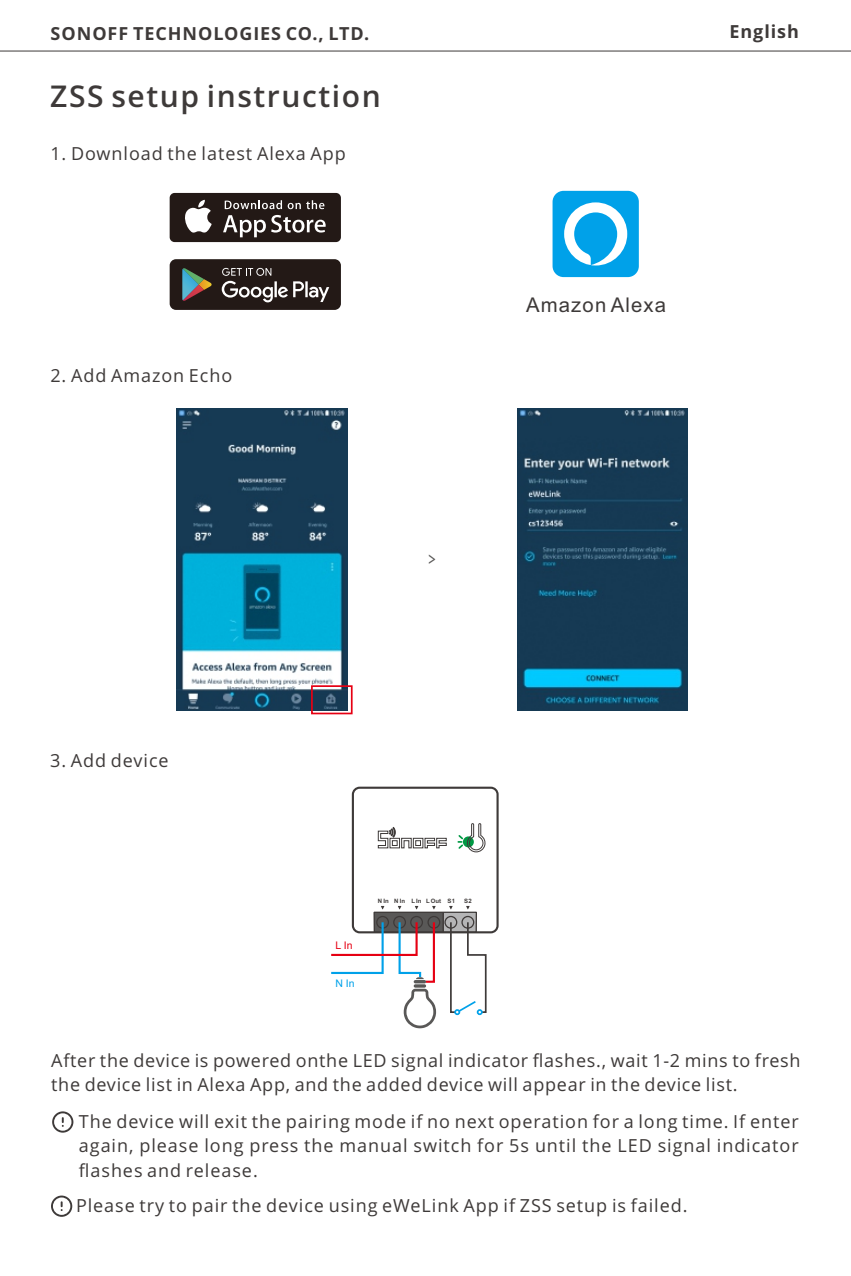
<style>
.page{position:relative;width:851px;height:1276px;background:#fff}
.page>*{position:absolute;margin:0;border:0;box-sizing:border-box;transform-origin:0 0}
.t1{font:600 30px "Open Sans";letter-spacing:.05em;color:#3e3a39}
.t2{font:20.4px "Arial";letter-spacing:.055em;color:#3e3a39}
.t3{font:18px/24.6px "Open Sans";letter-spacing:.05em;color:#3e3a39}
.t4{font:700 18px "Open Sans";letter-spacing:.05em;color:#3e3a39}
.t5{font:18px "Microsoft Ya Hei";color:#595857;scale:.74 1}
.t6{font:10.5px "Arial";color:#e60013}
.t7{font:10.5px "Arial";color:#00a1e9}
.t8{font:700 8.4px "Utsaah";color:#3e3a39}
</style>
<div class="page">
<div style="left:170px;top:193px;width:171px;height:49px;background:#231916;border-radius:5px"></div>
<svg style="left:185px;top:200px;width:27px;height:33px"></svg>
<svg style="left:223px;top:215px;width:102px;height:22px"></svg>
<svg style="left:225px;top:200px;width:99px;height:9px"></svg>
<div style="left:170px;top:259px;width:171px;height:51px;background:#231916;border-radius:6px"></div>
<svg style="left:222px;top:268px;width:107px;height:34px"></svg>
<svg style="left:182px;top:268px;width:30px;height:33px"></svg>
<div style="left:552px;top:191px;width:86px;height:86px;background:#00a1e9;border-radius:11px"></div>
<svg style="left:564px;top:202px;width:63px;height:63px"></svg>
<img style="left:177px;top:408px;width:170px;height:302px">
<img style="left:517px;top:408px;width:170px;height:302px">
<div style="left:311px;top:685px;width:41px;height:29px;border:2px solid #e60013"></div>
<svg style="left:51px;top:1195px;width:21px;height:21px"></svg>
<div style="left:443px;top:912px;width:33px;height:20px;background:#b5b5b6"></div>
<div style="left:374px;top:912px;width:69px;height:20px;background:#595857"></div>
<div style="left:373px;top:911px;width:104px;height:22px;border:1px solid #3e3a39"></div>
<svg style="left:457px;top:823px;width:28px;height:29px"></svg>
<div style="left:352px;top:786px;width:146px;height:147px;border:2px solid #3e3a39;border-radius:7px"></div>
<div style="left:461px;top:916px;width:13px;height:12px;border:1px solid #3e3a39;border-radius:50%"></div>
<div style="left:444px;top:916px;width:13px;height:12px;border:1px solid #3e3a39;border-radius:50%"></div>
<div style="left:427px;top:916px;width:13px;height:12px;border:1px solid #3e3a39;border-radius:50%"></div>
<div style="left:376px;top:916px;width:13px;height:12px;border:1px solid #3e3a39;border-radius:50%"></div>
<div style="left:393px;top:916px;width:13px;height:12px;border:1px solid #3e3a39;border-radius:50%"></div>
<div style="left:410px;top:916px;width:13px;height:12px;border:1px solid #3e3a39;border-radius:50%"></div>
<svg style="left:377px;top:827px;width:70px;height:21px"></svg>
<svg style="left:442px;top:912px;width:1px;height:20px"></svg>
<svg style="left:331px;top:920px;width:105px;height:108px"></svg>
<svg style="left:449px;top:920px;width:38px;height:95px"></svg>
<hr style="left:0;top:51px;width:850px;height:1px;background:#3e3a39">
<svg style="left:52px;top:1111px;width:21px;height:21px"></svg>
<p class="t4" style="left:51px;top:26px;width:320px">SONOFF TECHNOLOGIES CO., LTD.</p>
<p class="t4" style="left:729px;top:24px;width:71px">English</p>
<h1 class="t1" style="left:50px;top:84px;width:332px">ZSS setup instruction</h1>
<p class="t3" style="left:50px;top:143px;width:297px">1. Download the latest Alexa App</p>
<p class="t3" style="left:50px;top:364px;width:183px">2. Add Amazon Echo</p>
<p class="t5" style="left:427px;top:550px;width:15px">&gt;</p>
<p class="t2" style="left:526px;top:297px;width:141px">Amazon Alexa</p>
<p class="t3" style="left:50px;top:750px;width:120px">3. Add device</p>
<p class="t6" style="left:335px;top:941px;width:19px">L In</p>
<p class="t7" style="left:335px;top:979px;width:21px">N In</p>
<p class="t8" style="left:378px;top:895px;width:95px">N In N In L In LOut S1 S2</p>
<p class="t3" style="left:51px;top:1049px;width:750px">After the device is powered onthe LED signal indicator flashes., wait 1-2 mins to fresh the device list in Alexa App, and the added device will appear in the device list.</p>
<p class="t3" style="left:79px;top:1110px;width:721px;text-align:justify">The device will exit the pairing mode if no next operation for a long time. If enter again, please long press the manual switch for 5s until the LED signal indicator flashes and release.</p>
<p class="t3" style="left:76px;top:1194px;width:613px">Please try to pair the device using eWeLink App if ZSS setup is failed.</p>
</div>
